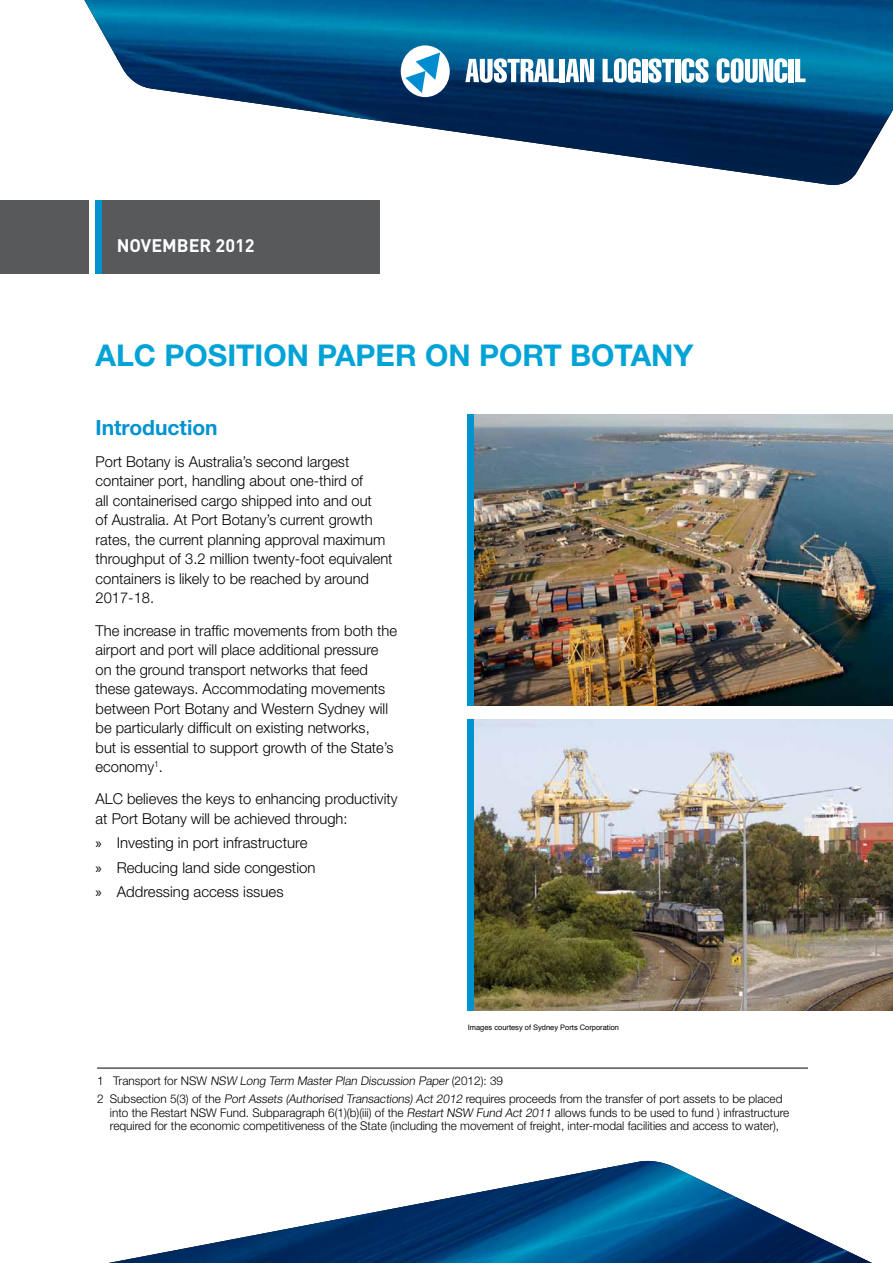
<style>
.page{position:relative;width:893px;height:1263px;background:#fff}
.page>*{position:absolute;margin:0;border:0;box-sizing:border-box;transform-origin:0 0}
.t1{font:700 30px "Helvetica Neue";color:#00a3d6}
.t2{font:700 21px "Helvetica Neue";color:#0093d0}
.t3{font:700 18px "DIN";color:#fff}
.t4{font:300 15px/19.5px "Helvetica Neue";color:#000}
.t5{font:300 12px/17.7px "Helvetica Neue";color:#000}
.t6{font:7.5px "Helvetica";color:#000}
.s1{font-family:"Myriad Pro";font-weight:400}
</style>
<div class="page">
<img style="left:84px;top:0;width:809px;height:185px">
<div style="left:401px;top:45px;width:49px;height:52px;background:#fff;border-radius:50%"></div>
<svg style="left:405px;top:52px;width:35px;height:41px"></svg>
<svg style="left:465px;top:58px;width:94px;height:25px"></svg>
<div style="left:560px;top:59px;width:5px;height:23px;background:#fff"></div>
<svg style="left:565px;top:59px;width:29px;height:23px"></svg>
<svg style="left:603px;top:58px;width:38px;height:25px"></svg>
<div style="left:642px;top:59px;width:5px;height:23px;background:#fff"></div>
<svg style="left:648px;top:58px;width:26px;height:25px"></svg>
<div style="left:675px;top:59px;width:5px;height:23px;background:#fff"></div>
<svg style="left:681px;top:58px;width:27px;height:25px"></svg>
<svg style="left:717px;top:58px;width:70px;height:25px"></svg>
<div style="left:789px;top:59px;width:5px;height:23px;background:#fff"></div>
<svg style="left:795px;top:59px;width:10px;height:23px"></svg>
<img style="left:109px;top:1161px;width:763px;height:102px">
<div style="left:96px;top:200px;width:284px;height:74px;background:#58595b"></div>
<div style="left:0;top:200px;width:89px;height:74px;background:#58595b"></div>
<div style="left:96px;top:200px;width:6px;height:74px;background:#0093d0"></div>
<hr style="left:97px;top:1068px;width:711px;height:1px;background:#000">
<img style="left:474px;top:415px;width:419px;height:291px">
<img style="left:474px;top:719px;width:419px;height:292px">
<div style="left:468px;top:415px;width:6px;height:291px;background:#0093d0"></div>
<div style="left:468px;top:719px;width:6px;height:292px;background:#0093d0"></div>
<p class="t3" style="left:117px;top:234px;width:139px">NOVEMBER 2012</p>
<h1 class="t1" style="left:96px;top:337px;width:599px">ALC POSITION PAPER ON PORT BOTANY</h1>
<h2 class="t2" style="left:96px;top:414px;width:124px">Introduction</h2>
<p class="t4" style="left:96px;top:451px;width:299px">Port Botany is Australia’s second largest container port, handling about one-third of<br>all containerised cargo shipped into and out<br>of Australia. At Port Botany’s current growth rates, the current planning approval maximum throughput of 3.2 million twenty-foot equivalent containers is likely to be reached by around 2017-18.</p>
<p class="t4" style="left:96px;top:620px;width:303px">The increase in traffic movements from both the airport and port will place additional pressure on the ground transport networks that feed these gateways. Accommodating movements between Port Botany and Western Sydney will be particularly difficult on existing networks,<br>but is essential to support growth of the State’s economy<sup>1</sup>.</p>
<p class="t4" style="left:96px;top:789px;width:303px">ALC believes the keys to enhancing productivity at Port Botany will be achieved through:</p>
<p class="t4" style="left:96px;top:830px;width:221px;line-height:24.3px"><span class="s1">»</span> Investing in port infrastructure <span class="s1">»</span> Reducing land side congestion <span class="s1">»</span> Addressing access issues</p>
<p class="t6" style="left:468px;top:1021px;width:153px">Images courtesy of Sydney Ports Corporation</p>
<p class="t5" style="left:97px;top:1072px;width:687px">1 Tra n s p o rt fo r N S W NSW Long Term Master Plan Discussion Paper ( 2 0 1 2 ) : 3 9<br>2 Subsection 5(3) of the Port Assets (Authorised Transactions) Act 2012 requires proceeds from the transfer of port assets to be placed</p>
<p class="t5" style="left:110px;top:1105px;width:681px;line-height:13.5px">into the Restart NSW Fund. Subparagraph 6(1)(b)(iii) of the Restart NSW Fund Act 2011 allows funds to be used to fund ) infrastructure required for the economic competitiveness of the State (including the movement of freight, inter-modal facilities and access to water),</p>
</div>
